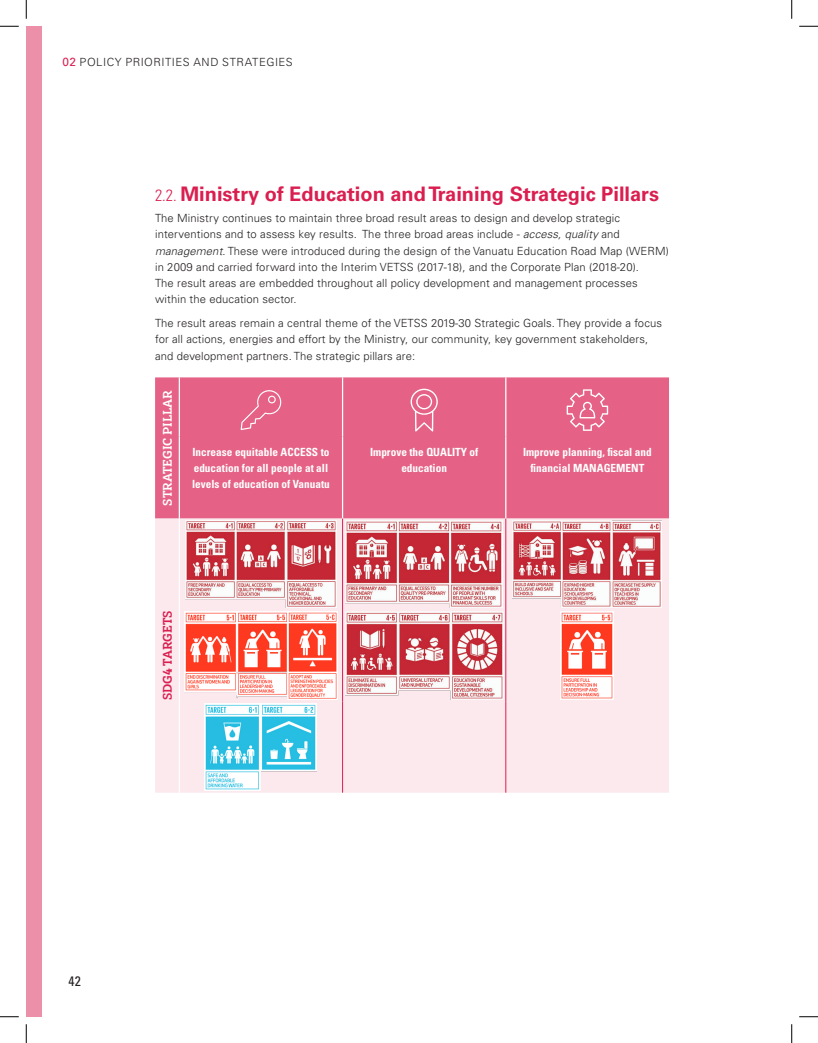
<style>
.page{position:relative;width:818px;height:1043px;background:#fff}
.page>*{position:absolute;margin:0;border:0;box-sizing:border-box;transform-origin:0 0}
.Heading_2{font:700 20px "Univers LT Std";color:#da1e50}
.t1{font:condensed 13.75px "Univers LT Std";color:#231f20}
.Table_Highlight{font:12.5px "Yorkten Slab Nor Bol";color:#fff}
.Table_Highlight-2{font:12.5px "Yorkten Slab Nor Bol";color:#da1e50}
.Body{font:300 11.25px/16.2px "Univers LT Std";letter-spacing:.01em;color:#231f20}
.Strategy{font:700 condensed 11.25px/16.2px "Univers LT Std";color:#fff;text-align:center}
.Body-2{font:300 11.25px "Univers LT Std";letter-spacing:.045em;color:#231f20}
.s1{font-weight:400;font-size:11.88px;color:#da1e50}
.s2{font-weight:300;font-stretch:condensed;font-size:16.25px}
.s3{font-style:italic}
</style>
<div class="page">
<div style="left:155px;top:377px;width:514px;height:141px;background:#e56185"></div>
<div style="left:155px;top:518px;width:514px;height:274px;background:#fbe9ed"></div>
<hr style="left:179px;top:377px;width:1px;height:59px;background:#fff">
<hr style="left:342px;top:377px;width:1px;height:59px;background:#fff">
<hr style="left:505px;top:377px;width:1px;height:59px;background:#fff">
<hr style="left:179px;top:436px;width:1px;height:82px;background:#fff">
<hr style="left:342px;top:436px;width:1px;height:82px;background:#fff">
<hr style="left:505px;top:436px;width:1px;height:82px;background:#fff">
<hr style="left:179px;top:518px;width:1px;height:92px;background:#fff">
<hr style="left:179px;top:610px;width:1px;height:91px;background:#fff">
<hr style="left:179px;top:701px;width:1px;height:91px;background:#fff">
<hr style="left:342px;top:518px;width:1px;height:92px;background:#da1e50">
<hr style="left:505px;top:518px;width:1px;height:92px;background:#da1e50">
<hr style="left:342px;top:610px;width:1px;height:91px;background:#da1e50">
<hr style="left:505px;top:610px;width:1px;height:91px;background:#da1e50">
<hr style="left:342px;top:701px;width:1px;height:91px;background:#da1e50">
<hr style="left:505px;top:701px;width:1px;height:91px;background:#da1e50">
<svg style="left:240px;top:390px;width:42px;height:40px;background:#e77191"></svg>
<svg style="left:410px;top:388px;width:28px;height:43px"></svg>
<svg style="left:566px;top:389px;width:42px;height:42px;background:#e97d9a"></svg>
<img style="left:185px;top:520px;width:151px;height:88px">
<img style="left:345px;top:520px;width:157px;height:88px">
<img style="left:513px;top:520px;width:148px;height:88px">
<img style="left:184px;top:612px;width:153px;height:87px">
<img style="left:345px;top:612px;width:158px;height:87px">
<img style="left:561px;top:612px;width:53px;height:87px">
<img style="left:205px;top:703px;width:112px;height:87px">
<div style="left:26px;top:26px;width:15px;height:990px;background:#ec8fa8"></div>
<svg style="left:0;top:25px;width:19px;height:2px"></svg>
<svg style="left:799px;top:25px;width:19px;height:2px"></svg>
<svg style="left:0;top:1016px;width:19px;height:1px"></svg>
<svg style="left:799px;top:1016px;width:19px;height:1px"></svg>
<svg style="left:25px;top:0;width:2px;height:19px"></svg>
<svg style="left:25px;top:1024px;width:2px;height:18px"></svg>
<svg style="left:791px;top:0;width:1px;height:19px"></svg>
<svg style="left:791px;top:1024px;width:1px;height:18px"></svg>
<p class="Body-2" style="left:62px;top:56px;width:232px"><span class="s1">02</span> POLICY PRIORITIES AND STRATEGIES</p>
<p class="Heading_2" style="left:155px;top:182px;width:505px"><span class="s2">2.2.</span> Ministry of Education and Training Strategic Pillars</p>
<p class="Body" style="left:155px;top:210px;width:515px">The Ministry continues to maintain three broad result areas to design and develop strategic interventions and to assess key results. The three broad areas include - <span class="s3">access, quality</span> and <span class="s3">management</span>. These were introduced during the design of the Vanuatu Education Road Map (WERM) in 2009 and carried forward into the Interim VETSS (2017-18), and the Corporate Plan (2018-20).<br>The result areas are embedded throughout all policy development and management processes within the education sector.</p>
<p class="Body" style="left:155px;top:315px;width:508px">The result areas remain a central theme of the VETSS 2019-30 Strategic Goals. They provide a focus for all actions, energies and effort by the Ministry, our community, key government stakeholders, and development partners. The strategic pillars are:</p>
<p class="Table_Highlight" style="left:160px;top:506px;width:117px;rotate:-90deg">STRATEGIC PILLAR</p>
<p class="Strategy" style="left:192px;top:444px;width:139px;text-align:left">Increase equitable ACCESS to education for all people at all levels of education of Vanuatu</p>
<p class="Strategy" style="left:370px;top:444px;width:110px">Improve the QUALITY of education</p>
<p class="Strategy" style="left:523px;top:444px;width:130px">Improve planning, fiscal and financial MANAGEMENT</p>
<p class="Table_Highlight-2" style="left:160px;top:700px;width:91px;rotate:-90deg">SDG4 TARGETS</p>
<p class="t1" style="left:68px;top:972px;width:14px">42</p>
</div>
